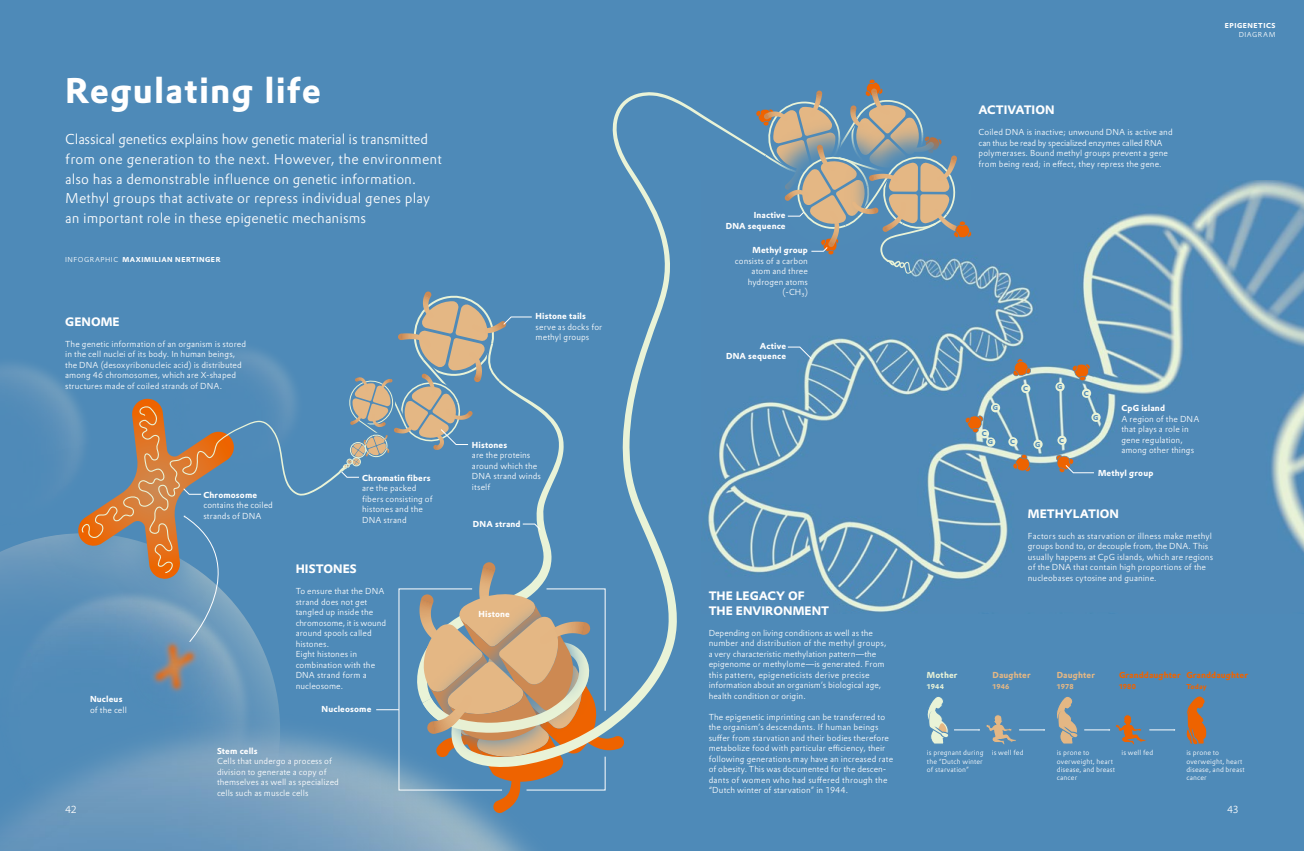
<style>
.page{position:relative;width:1304px;height:851px;background:#fff}
.page>*{position:absolute;margin:0;border:0;box-sizing:border-box;transform-origin:0 0}
.t1{font:700 35px "Evonik Prokyon";letter-spacing:.035em;color:#fff}
.t2{font:300 14px/19.5px "Evonik Prokyon";letter-spacing:.005em;color:#fff}
.t3{font:700 12px/15px "Evonik Prokyon";letter-spacing:.005em;color:#fff}
.t4{font:300 10px "Evonik Prokyon";color:#fff}
.t5{font:300 8.5px/10.5px "Evonik Prokyon";letter-spacing:.01em;color:#fff}
.t6{font:700 8.5px/10.5px "Evonik Prokyon";letter-spacing:.015em;color:#fff;text-align:right}
.t7{font:700 8.5px "Evonik Prokyon";letter-spacing:.015em;color:#ee6300}
.t8{font:700 8.5px "Evonik Prokyon";letter-spacing:.015em;color:#e4b784}
.t9{font:700 8.5px "Evonik Prokyon";letter-spacing:.02em;color:#e9f3d7}
.t10{font:300 7px/8.4px "Evonik Prokyon";letter-spacing:.02em;color:#fff}
.t11{font:700 7px "Evonik Prokyon";letter-spacing:.075em;color:#fff}
.t12{font:700 7px "Evonik Prokyon";color:#4e8ab8}
.t13{font:700 7px "Evonik Prokyon";letter-spacing:.015em;color:#ee6300}
.t14{font:700 7px "Evonik Prokyon";color:#e4b784}
.t15{font:300 7px "Evonik Prokyon";letter-spacing:.075em;color:#fff}
.t16{font:700 7px "Evonik Prokyon";color:#e9f3d7}
.s1{font-weight:300}
</style>
<div class="page">
<div style="left:0;top:0;width:1304px;height:850px;background:#4e8ab8"></div>
<img style="left:0;top:364px;width:35px;height:20px">
<img style="left:0;top:384px;width:76px;height:268px">
<img style="left:0;top:773px;width:530px;height:77px">
<img style="left:766px;top:180px;width:538px;height:433px">
<svg style="left:1012px;top:454px;width:19px;height:18px"></svg>
<img style="left:35px;top:368px;width:41px;height:253px">
<svg style="left:612px;top:92px;width:154px;height:625px"></svg>
<svg style="left:927px;top:696px;width:118px;height:49px"></svg>
<svg style="left:1186px;top:696px;width:21px;height:49px"></svg>
<svg style="left:1057px;top:696px;width:118px;height:49px"></svg>
<svg style="left:965px;top:415px;width:19px;height:18px"></svg>
<svg style="left:1013px;top:358px;width:18px;height:18px"></svg>
<svg style="left:1072px;top:363px;width:19px;height:18px"></svg>
<img style="left:972px;top:180px;width:25px;height:90px">
<img style="left:972px;top:180px;width:3px;height:69px">
<div style="left:980px;top:429px;width:9px;height:9px;background:#e9f3d7;border-radius:50%"></div>
<div style="left:1008px;top:437px;width:10px;height:9px;background:#e9f3d7;border-radius:50%"></div>
<div style="left:1057px;top:435px;width:10px;height:10px;background:#e9f3d7;border-radius:50%"></div>
<div style="left:1082px;top:388px;width:9px;height:10px;background:#e9f3d7;border-radius:50%"></div>
<div style="left:1021px;top:384px;width:9px;height:9px;background:#e9f3d7;border-radius:50%"></div>
<div style="left:986px;top:437px;width:9px;height:9px;background:#e9f3d7;border-radius:50%"></div>
<div style="left:991px;top:403px;width:9px;height:9px;background:#e9f3d7;border-radius:50%"></div>
<div style="left:1091px;top:412px;width:10px;height:10px;background:#e9f3d7;border-radius:50%"></div>
<div style="left:1055px;top:382px;width:10px;height:9px;background:#e9f3d7;border-radius:50%"></div>
<div style="left:1033px;top:439px;width:10px;height:10px;background:#e9f3d7;border-radius:50%"></div>
<svg style="left:1056px;top:454px;width:38px;height:19px"></svg>
<svg style="left:756px;top:79px;width:216px;height:195px"></svg>
<svg style="left:787px;top:347px;width:25px;height:12px"></svg>
<svg style="left:76px;top:291px;width:549px;height:522px"></svg>
<h1 class="t1" style="left:65px;top:63px;width:257px">Regulating life</h1>
<p class="t2" style="left:65px;top:129px;width:378px">Classical genetics explains how genetic material is transmitted from one generation to the next. However, the environment also has a demonstrable influence on genetic information.<br>Methyl groups that activate or repress individual genes play an important role in these epigenetic mechanisms</p>
<p class="t11" style="left:65px;top:253px;width:157px"><span class="s1">INFOGRAPHIC</span> MAXIMILIAN NERTINGER</p>
<h3 class="t3" style="left:65px;top:313px;width:56px">GENOME</h3>
<p class="t5" style="left:65px;top:338px;width:183px">The genetic information of an organism is stored in the cell nuclei of its body. In human beings, the DNA (desoxyribonucleic acid) is distributed among 46 chromosomes, which are X-shaped structures made of coiled strands of DNA.</p>
<p class="t6" style="left:90px;top:693px;width:34px">Nucleus</p>
<p class="t5" style="left:90px;top:703px;width:38px">of the cell</p>
<p class="t6" style="left:203px;top:488px;width:55px">Chromosome</p>
<p class="t5" style="left:203px;top:499px;width:71px">contains the coiled strands of DNA</p>
<p class="t6" style="left:362px;top:471px;width:70px">Chromatin fibers</p>
<p class="t5" style="left:362px;top:482px;width:72px">are the packed fibers consisting of histones and the<br>DNA strand</p>
<h3 class="t3" style="left:296px;top:560px;width:63px">HISTONES</h3>
<p class="t5" style="left:296px;top:585px;width:92px">To ensure that the DNA strand does not get tangled up inside the chromosome, it is wound around spools called histones.<br>Eight histones in combination with the<br>DNA strand form a nucleosome.</p>
<p class="t6" style="left:321px;top:702px;width:51px">Nucleosome</p>
<p class="t6" style="left:217px;top:744px;width:42px">Stem cells</p>
<p class="t5" style="left:217px;top:755px;width:123px">Cells that undergo a process of division to generate a copy of themselves as well as specialized cells such as muscle cells</p>
<p class="t6" style="left:536px;top:310px;width:52px">Histone tails</p>
<p class="t5" style="left:536px;top:321px;width:68px">serve as docks for methyl groups</p>
<p class="t6" style="left:472px;top:438px;width:37px">Histones</p>
<p class="t5" style="left:472px;top:449px;width:70px">are the proteins around which the<br>DNA strand winds itself</p>
<p class="t6" style="left:473px;top:517px;width:49px">DNA strand</p>
<p class="t6" style="left:479px;top:608px;width:33px">Histone</p>
<p class="t6" style="left:726px;top:209px;width:61px">Inactive<br>DNA sequence</p>
<p class="t6" style="left:753px;top:244px;width:57px">Methyl group</p>
<p class="t5" style="left:735px;top:255px;width:75px;text-align:right">consists of a carbon atom and three hydrogen atoms (-CH₃)</p>
<p class="t6" style="left:726px;top:340px;width:61px">Active<br>DNA sequence</p>
<h3 class="t3" style="left:709px;top:586px;width:122px">THE LEGACY OF<br>THE ENVIRONMENT</h3>
<p class="t5" style="left:709px;top:626px;width:179px">Depending on living conditions as well as the number and distribution of the methyl groups, a very characteristic methylation pattern—the epigenome or methylome—is generated. From this pattern, epigeneticists derive precise information about an organism’s biological age, health condition or origin.</p>
<p class="t5" style="left:709px;top:710px;width:186px">The epigenetic imprinting can be transferred to the organism’s descendants. If human beings suffer from starvation and their bodies therefore metabolize food with particular efficiency, their following generations may have an increased rate of obesity. This was documented for the descen&shy;dants of women who had suffered through the “Dutch winter of starvation” in 1944.</p>
<h3 class="t3" style="left:979px;top:102px;width:77px">ACTIVATION</h3>
<p class="t5" style="left:979px;top:127px;width:196px">Coiled DNA is inactive; unwound DNA is active and can thus be read by specialized enzymes called RNA polymerases. Bound methyl groups prevent a gene from being read; in effect, they repress the gene.</p>
<p class="t11" style="left:1225px;top:20px;width:52px">EPIGENETICS</p>
<p class="t15" style="left:1239px;top:29px;width:38px">DIAGRAM</p>
<p class="t12" style="left:993px;top:402px;width:7px">G</p>
<p class="t12" style="left:982px;top:428px;width:6px">C</p>
<p class="t12" style="left:988px;top:436px;width:7px">G</p>
<p class="t12" style="left:1023px;top:382px;width:6px">C</p>
<p class="t12" style="left:1057px;top:381px;width:7px">G</p>
<p class="t12" style="left:1010px;top:436px;width:6px">C</p>
<p class="t12" style="left:1059px;top:434px;width:6px">C</p>
<p class="t12" style="left:1035px;top:438px;width:7px">G</p>
<p class="t12" style="left:1084px;top:387px;width:6px">C</p>
<p class="t12" style="left:1093px;top:411px;width:7px">G</p>
<p class="t6" style="left:1121px;top:402px;width:45px">CpG island</p>
<p class="t5" style="left:1121px;top:412px;width:79px">A region of the DNA that plays a role in gene regulation, among other things</p>
<p class="t6" style="left:1098px;top:467px;width:57px">Methyl group</p>
<h3 class="t3" style="left:1028px;top:505px;width:93px">METHYLATION</h3>
<p class="t5" style="left:1028px;top:530px;width:187px">Factors such as starvation or illness make methyl groups bond to, or decouple from, the DNA. This usually happens at CpG islands, which are regions of the DNA that contain high proportions of the nucleobases cytosine and guanine.</p>
<p class="t9" style="left:927px;top:668px;width:32px">Mother</p>
<p class="t16" style="left:927px;top:681px;width:19px">1944</p>
<p class="t8" style="left:992px;top:668px;width:40px">Daughter</p>
<p class="t14" style="left:992px;top:681px;width:18px">1946</p>
<p class="t8" style="left:1057px;top:668px;width:40px">Daughter</p>
<p class="t14" style="left:1057px;top:681px;width:18px">1978</p>
<p class="t7" style="left:1119px;top:668px;width:63px">Granddaughter</p>
<p class="t13" style="left:1119px;top:681px;width:18px">1980</p>
<p class="t7" style="left:1186px;top:668px;width:63px">Granddaughter</p>
<p class="t13" style="left:1186px;top:681px;width:22px">Today</p>
<p class="t10" style="left:927px;top:748px;width:58px;text-align:justify">is pregnant during the “Dutch winter of starvation”</p>
<p class="t10" style="left:992px;top:748px;width:33px">is well fed</p>
<p class="t10" style="left:1057px;top:748px;width:34px">is prone to</p>
<p class="t10" style="left:1122px;top:748px;width:33px">is well fed</p>
<p class="t10" style="left:1057px;top:756px;width:60px">overweight, heart disease, and breast cancer</p>
<p class="t10" style="left:1186px;top:748px;width:60px">is prone to overweight, heart disease, and breast cancer</p>
<p class="t4" style="left:65px;top:801px;width:13px">42</p>
<p class="t4" style="left:1227px;top:801px;width:13px">43</p>
</div>
